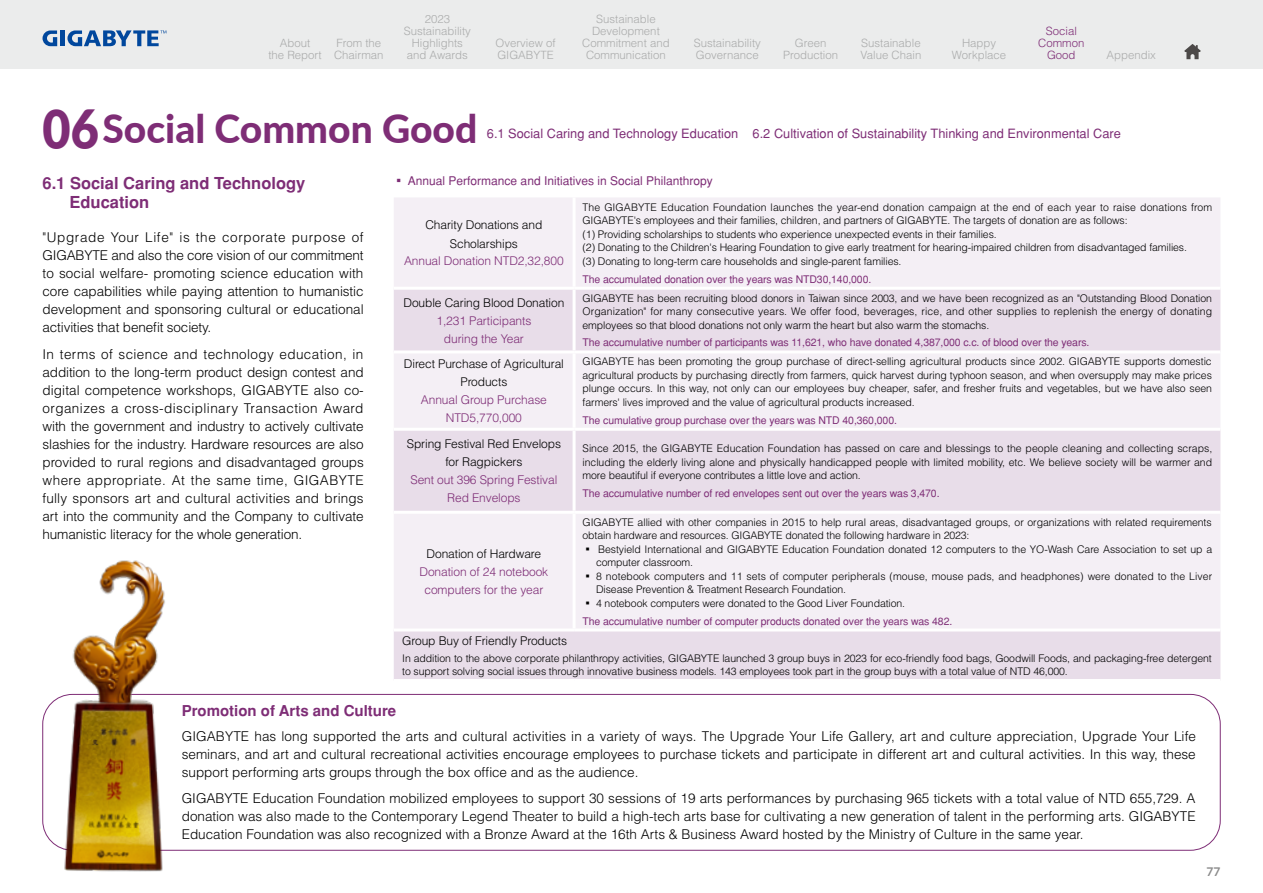
<style>
.page{position:relative;width:1263px;height:893px;background:#fff}
.page>*{position:absolute;margin:0;border:0;box-sizing:border-box;transform-origin:0 0}
.t1{font:800 39px "Lato";color:#7e2d76}
.t2{font:700 16.5px/19.8px "Helvetica";color:#7e2d76}
.t3{font:700 15px "Helvetica";color:#7e2d76}
.t4{font:300 13.5px/18px "Helvetica";color:#000;text-align:justify}
.t5{font:12.9px "Helvetica";color:#7e2d76}
.t6{font:300 12px/18px "Helvetica";letter-spacing:-.01em;color:#000;text-align:center}
.t7{font:300 12px/18px "Helvetica";letter-spacing:-.01em;color:#7e2d76;text-align:center}
.t8{font:12px "Helvetica";color:#7e2d76}
.t9{font:700 12px "Lato";color:#898989}
.t10{font:300 11.4px/12px "Helvetica";color:#aaabab;text-align:center}
.t11{font:300 11.4px/12px "Helvetica";color:#7e2d76;text-align:center}
.t12{font:300 10.5px/13.5px "Helvetica";letter-spacing:-.01em;color:#000}
.t13{font:10.5px/17.7px "Helvetica";letter-spacing:-.01em;color:#7e2d76}
.s1{font-weight:900;font-size:54px}
.s2{font-family:"Noto Sans CJ Ktc";font-weight:300}
.s3{font-family:"Noto Sans CJ Ktc"}
.s4{font-family:"Noto Sans CJ Ktc";font-weight:300;color:#000}
.s5{font-weight:300;color:#000}
</style>
<div class="page">
<div style="left:394px;top:198px;width:826px;height:89px;background:#f4eff5"></div>
<svg style="left:394px;top:290px;width:826px;height:389px;fill:#f4eff5"></svg>
<hr style="left:573px;top:197px;width:3px;height:90px;background:#fff">
<hr style="left:573px;top:290px;width:3px;height:60px;background:#fff">
<hr style="left:394px;top:350px;width:180px;height:3px;background:#fff">
<hr style="left:574px;top:350px;width:646px;height:3px;background:#fff">
<hr style="left:573px;top:353px;width:3px;height:75px;background:#fff">
<hr style="left:394px;top:428px;width:180px;height:3px;background:#fff">
<hr style="left:574px;top:428px;width:646px;height:3px;background:#fff">
<hr style="left:573px;top:431px;width:3px;height:80px;background:#fff">
<hr style="left:394px;top:511px;width:180px;height:3px;background:#fff">
<hr style="left:574px;top:511px;width:646px;height:3px;background:#fff">
<hr style="left:573px;top:514px;width:3px;height:114px;background:#fff">
<hr style="left:394px;top:628px;width:180px;height:3px;background:#fff">
<hr style="left:574px;top:628px;width:646px;height:3px;background:#fff">
<div style="left:43px;top:694px;width:1177px;height:156px;border:1px solid #7e2d76;border-radius:30px"></div>
<img style="left:56px;top:560px;width:133px;height:312px">
<div style="left:0;top:0;width:1263px;height:69px;background:#ebecec"></div>
<hr style="left:61px;top:30px;width:4px;height:16px;background:#00479d">
<svg style="left:43px;top:30px;width:14px;height:16px"></svg>
<svg style="left:67px;top:30px;width:99px;height:16px"></svg>
<svg style="left:1184px;top:44px;width:17px;height:15px"></svg>
<p class="t10" style="left:268px;top:36px;width:55px">About<br>the Report</p>
<p class="t10" style="left:334px;top:36px;width:51px;text-align:left">From the<br>Chairman</p>
<p class="t10" style="left:404px;top:12px;width:69px">2023<br>Sustainability<br>Highlights and Awards</p>
<p class="t10" style="left:495px;top:36px;width:62px;text-align:left">Overview of<br>GIGABYTE</p>
<p class="t10" style="left:582px;top:12px;width:89px">Sustainable<br>Development<br>Commitment and<br>Communication</p>
<p class="t10" style="left:694px;top:36px;width:69px;text-align:left">Sustainability<br>Governance</p>
<p class="t10" style="left:783px;top:36px;width:56px">Green<br>Production</p>
<p class="t10" style="left:860px;top:36px;width:62px;text-align:left">Sustainable<br>Value Chain</p>
<p class="t10" style="left:952px;top:36px;width:56px">Happy<br>Workplace</p>
<p class="t11" style="left:1038px;top:24px;width:48px">Social<br>Common<br>Good</p>
<p class="t10" style="left:1106px;top:48px;width:51px">Appendix</p>
<h1 class="t1" style="left:43px;top:100px;width:436px"><span class="s1">06</span>Social Common Good</h1>
<p class="t5" style="left:487px;top:126px;width:635px">6.1 Social Caring and Technology Education 6.2 Cultivation of Sustainability Thinking and Environmental Care</p>
<h2 class="t2" style="left:70px;top:173px;width:237px;text-indent:-27px">6.1 Social Caring and Technology<br>Education</h2>
<p class="t4" style="left:43px;top:228px;width:323px">"Upgrade Your Life" is the corporate purpose of GIGABYTE and also the core vision of our commitment to social welfare- promoting science education with core capabilities while paying attention to humanistic development and sponsoring cultural or educational activities that benefit society.</p>
<p class="t4" style="left:43px;top:345px;width:323px">In terms of science and technology education, in addition to the long-term product design contest and digital competence workshops, GIGABYTE also co&shy;organizes a cross-disciplinary Transaction Award with the government and industry to actively cultivate slashies for the industry. Hardware resources are also provided to rural regions and disadvantaged groups where appropriate. At the same time, GIGABYTE fully sponsors art and cultural activities and brings art into the community and the Company to cultivate humanistic literacy for the whole generation.</p>
<p class="t8" style="left:393px;top:173px;width:321px"><span class="s2">▪</span> Annual Performance and Initiatives in Social Philanthropy</p>
<p class="t6" style="left:425px;top:215px;width:118px;line-height:18.8px">Charity Donations and<br>Scholarships</p>
<p class="t7" style="left:404px;top:252px;width:161px">Annual Donation NTD2,32,800</p>
<p class="t12" style="left:583px;top:200px;width:631px">The GIGABYTE Education Foundation launches the year-end donation campaign at the end of each year to raise donations from GIGABYTE's employees and their families, children, and partners of GIGABYTE. The targets of donation are as follows:<br>(1) Providing scholarships to students who experience unexpected events in their families.<br>(2) Donating to the Children's Hearing Foundation to give early treatment for hearing-impaired children from disadvantaged families.<br>(3) Donating to long-term care households and single-parent families.</p>
<p class="t13" style="left:583px;top:270px;width:290px">The accumulated donation over the years was NTD30,140,000.</p>
<p class="t6" style="left:403px;top:293px;width:162px">Double Caring Blood Donation</p>
<p class="t7" style="left:436px;top:311px;width:96px">1,231 Participants during the Year</p>
<p class="t6" style="left:404px;top:355px;width:162px">Direct Purchase of Agricultural<br>Products</p>
<p class="t7" style="left:421px;top:391px;width:127px">Annual Group Purchase<br>NTD5,770,000</p>
<p class="t6" style="left:407px;top:435px;width:156px">Spring Festival Red Envelops for Ragpickers</p>
<p class="t7" style="left:410px;top:471px;width:148px">Sent out 396 Spring Festival<br>Red Envelops</p>
<p class="t6" style="left:427px;top:544px;width:116px">Donation of Hardware</p>
<p class="t7" style="left:419px;top:562px;width:130px">Donation of 24 notebook computers for the year</p>
<p class="t12" style="left:583px;top:291px;width:631px;text-align:justify">GIGABYTE has been recruiting blood donors in Taiwan since 2003, and we have been recognized as an "Outstanding Blood Donation Organization" for many consecutive years. We offer food, beverages, rice, and other supplies to replenish the energy of donating employees so that blood donations not only warm the heart but also warm the stomachs.</p>
<p class="t13" style="left:583px;top:334px;width:508px">The accumulative number of participants was 11,621, who have donated 4,387,000 c.c. of blood over the years.</p>
<p class="t12" style="left:583px;top:355px;width:631px;text-align:justify">GIGABYTE has been promoting the group purchase of direct-selling agricultural products since 2002. GIGABYTE supports domestic agricultural products by purchasing directly from farmers, quick harvest during typhoon season, and when oversupply may make prices plunge occurs. In this way, not only can our employees buy cheaper, safer, and fresher fruits and vegetables, but we have also seen farmers' lives improved and the value of agricultural products increased.</p>
<p class="t13" style="left:583px;top:411px;width:316px">The cumulative group purchase over the years was NTD 40,360,000.</p>
<p class="t12" style="left:583px;top:442px;width:631px;text-align:justify">Since 2015, the GIGABYTE Education Foundation has passed on care and blessings to the people cleaning and collecting scraps, including the elderly living alone and physically handicapped people with limited mobility, etc. We believe society will be warmer and more beautiful if everyone contributes a little love and action.</p>
<p class="t13" style="left:583px;top:484px;width:358px">The accumulative number of red envelopes sent out over the years was 3,470.</p>
<p class="t12" style="left:583px;top:515px;width:631px">GIGABYTE allied with other companies in 2015 to help rural areas, disadvantaged groups, or organizations with related requirements obtain hardware and resources. GIGABYTE donated the following hardware in 2023:</p>
<p class="t12" style="left:596px;top:542px;width:618px;text-indent:-14px"><span class="s3">▪</span> Bestyield International and GIGABYTE Education Foundation donated 12 computers to the YO-Wash Care Association to set up a computer classroom.</p>
<p class="t12" style="left:596px;top:569px;width:618px;text-indent:-14px"><span class="s3">▪</span> 8 notebook computers and 11 sets of computer peripherals (mouse, mouse pads, and headphones) were donated to the Liver<br>Disease Prevention &amp; Treatment Research Foundation.</p>
<p class="t13" style="left:583px;top:594px;width:371px"><span class="s4">▪</span> <span class="s5">4 notebook computers were donated to the Good Liver Foundation.<br></span>The accumulative number of computer products donated over the years was 482.</p>
<p class="t6" style="left:402px;top:631px;width:166px">Group Buy of Friendly Products</p>
<p class="t12" style="left:402px;top:651px;width:811px">In addition to the above corporate philanthropy activities, GIGABYTE launched 3 group buys in 2023 for eco-friendly food bags, Goodwill Foods, and packaging-free detergent to support solving social issues through innovative business models. 143 employees took part in the group buys with a total value of NTD 46,000.</p>
<h3 class="t3" style="left:182px;top:702px;width:216px">Promotion of Arts and Culture</h3>
<p class="t4" style="left:182px;top:727px;width:1016px">GIGABYTE has long supported the arts and cultural activities in a variety of ways. The Upgrade Your Life Gallery, art and culture appreciation, Upgrade Your Life seminars, and art and cultural recreational activities encourage employees to purchase tickets and participate in different art and cultural activities. In this way, these support performing arts groups through the box office and as the audience.</p>
<p class="t4" style="left:182px;top:789px;width:1015px">GIGABYTE Education Foundation mobilized employees to support 30 sessions of 19 arts performances by purchasing 965 tickets with a total value of NTD 655,729. A donation was also made to the Contemporary Legend Theater to build a high-tech arts base for cultivating a new generation of talent in the performing arts. GIGABYTE Education Foundation was also recognized with a Bronze Award at the 16th Arts &amp; Business Award hosted by the Ministry of Culture in the same year.</p>
<p class="t9" style="left:1206px;top:863px;width:15px">77</p>
</div>
